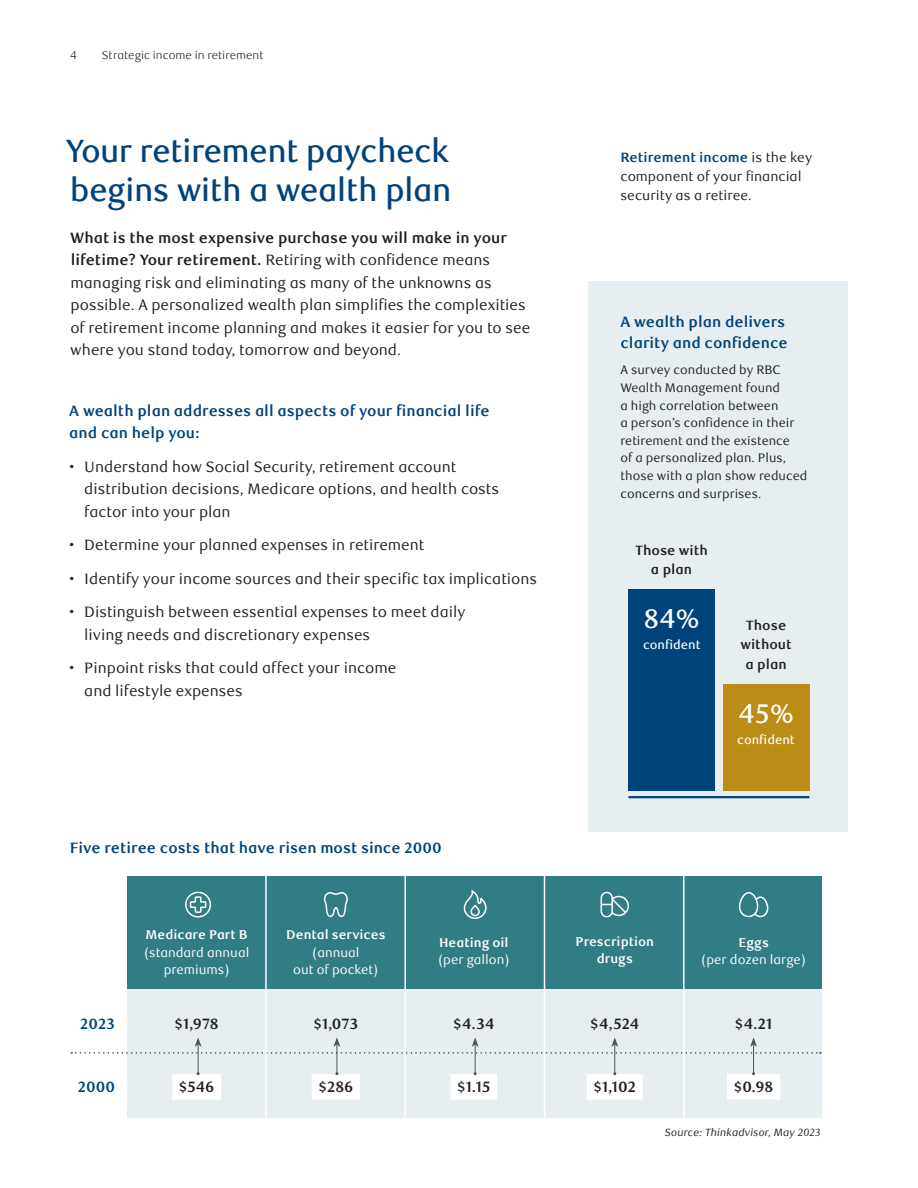
<style>
.page{position:relative;width:918px;height:1188px;background:#fff}
.page>*{position:absolute;margin:0;border:0;box-sizing:border-box;transform-origin:0 0}
.H1_RBC_LND_Headline{font:500 32.25px/39px "RBC Display";color:#00427a}
.RBC_large_number_18_15{font:500 27px "RBC Text";color:#fff}
.RBC_Text_reg_10pt_bullets{font:15px/22.5px "RBC Text";color:#231f20}
.RBC_LND_Intro_paragraph{font:15px/22.5px "RBC Text";color:#231f20}
.RBC_Text_bold_10pt_blue_subhead{font:700 15px/22.5px "RBC Text";color:#00427a}
.RBC_LND_10pt_subhead_for_charts{font:700 15px "RBC Text";color:#00427a}
.RBC_LND_lg_subhead_for_sidebar_2{font:700 15px/21px "RBC Text";color:#00427a}
.Chart_label_10pt_black_bold{font:700 15px "RBC Text";color:#231f20}
.Chart_label_with_white_box{font:700 15px "RBC Text";color:#231f20}
.Chart_label_10pt_blue{font:700 15px "RBC Text";color:#00427a}
.RBC_LND_small_page_note{font:13.5px/19.2px "RBC Text";color:#231f20}
.Illustration_hed_centered_9_13{font:700 13.5px/19.5px "RBC Text";color:#231f20;text-align:center}
.RBC_text_chart_centered_8_25_11_75{font:12.75px/17.7px "RBC Text";color:#fff;text-align:center}
.RBC_text_chart_centered_8_25_11_75-2{font:700 12.75px/16.5px "RBC Text";color:#fff;text-align:center}
.LND_RBC_body_8_25{font:12.3px/17.7px "RBC Text";color:#231f20}
.RBC_small_text_under_large_number{font:500 12.3px "RBC Text";color:#fff}
.t1{font:300 11.25px "RBC Text";color:#231f20}
.Source_style{font:italic 10.5px "RBC Text";color:#231f20}
.s1{font-weight:700}
.s2{font-weight:700;color:#00427a}
</style>
<div class="page">
<div style="left:589px;top:281px;width:259px;height:550px;background:#e7eef1"></div>
<div style="left:127px;top:988px;width:695px;height:130px;background:#e7eef1"></div>
<div style="left:127px;top:876px;width:695px;height:113px;background:#307d84"></div>
<div style="left:172px;top:1074px;width:49px;height:26px;background:#fff"></div>
<div style="left:312px;top:1074px;width:48px;height:26px;background:#fff"></div>
<div style="left:451px;top:1074px;width:46px;height:26px;background:#fff"></div>
<div style="left:587px;top:1074px;width:56px;height:26px;background:#fff"></div>
<div style="left:727px;top:1074px;width:53px;height:26px;background:#fff"></div>
<hr style="left:265px;top:873px;width:2px;height:248px;background:#fff">
<hr style="left:404px;top:873px;width:2px;height:248px;background:#fff">
<hr style="left:544px;top:873px;width:1px;height:248px;background:#fff">
<hr style="left:683px;top:873px;width:2px;height:248px;background:#fff">
<hr style="left:198px;top:1044px;width:1px;height:30px;background:#4f545c">
<hr style="left:337px;top:1044px;width:1px;height:30px;background:#4f545c">
<hr style="left:475px;top:1044px;width:1px;height:30px;background:#4f545c">
<hr style="left:614px;top:1044px;width:1px;height:30px;background:#4f545c">
<hr style="left:753px;top:1044px;width:1px;height:30px;background:#4f545c">
<div style="left:628px;top:589px;width:87px;height:202px;background:#00427a"></div>
<div style="left:723px;top:684px;width:86px;height:107px;background:#bc8d16"></div>
<hr style="left:628px;top:796px;width:181px;height:2px;background:#00427a">
<svg style="left:71px;top:889px;width:750px;height:165px"></svg>
<p class="t1" style="left:70px;top:48px;width:8px">4</p>
<p class="t1" style="left:102px;top:48px;width:163px">Strategic income in retirement</p>
<h1 class="H1_RBC_LND_Headline" style="left:66px;top:132px;width:386px">Your retirement paycheck begins with a wealth plan</h1>
<p class="RBC_LND_Intro_paragraph" style="left:70px;top:227px;width:462px"><span class="s1">What is the most expensive purchase you will make in your lifetime? Your retirement.</span> Retiring with confidence means managing risk and eliminating as many of the unknowns as possible. A personalized wealth plan simplifies the complexities of retirement income planning and makes it easier for you to see where you stand today, tomorrow and beyond.</p>
<h2 class="RBC_Text_bold_10pt_blue_subhead" style="left:69px;top:400px;width:422px">A wealth plan addresses all aspects of your financial life and can help you:</h2>
<p class="RBC_Text_reg_10pt_bullets" style="left:84px;top:456px;width:416px;text-indent:-15px">• Understand how Social Security, retirement account distribution decisions, Medicare options, and health costs factor into your plan</p>
<p class="RBC_Text_reg_10pt_bullets" style="left:69px;top:534px;width:357px">• Determine your planned expenses in retirement</p>
<p class="RBC_Text_reg_10pt_bullets" style="left:69px;top:568px;width:469px">• Identify your income sources and their specific tax implications</p>
<p class="RBC_Text_reg_10pt_bullets" style="left:84px;top:601px;width:383px;text-indent:-15px">• Distinguish between essential expenses to meet daily living needs and discretionary expenses</p>
<p class="RBC_Text_reg_10pt_bullets" style="left:84px;top:657px;width:314px;text-indent:-15px">• Pinpoint risks that could affect your income and lifestyle expenses</p>
<h2 class="RBC_LND_10pt_subhead_for_charts" style="left:70px;top:839px;width:373px">Five retiree costs that have risen most since 2000</h2>
<p class="RBC_LND_small_page_note" style="left:620px;top:148px;width:193px"><span class="s2">Retirement income</span> is the key component of your financial security as a retiree.</p>
<h2 class="RBC_LND_lg_subhead_for_sidebar_2" style="left:620px;top:312px;width:169px">A wealth plan delivers clarity and confidence</h2>
<p class="LND_RBC_body_8_25" style="left:620px;top:362px;width:188px">A survey conducted by RBC<br>Wealth Management found<br>a high correlation between<br>a person’s confidence in their retirement and the existence<br>of a personalized plan. Plus, those with a plan show reduced concerns and surprises.</p>
<p class="Illustration_hed_centered_9_13" style="left:635px;top:541px;width:75px">Those with a plan</p>
<p class="RBC_large_number_18_15" style="left:644px;top:602px;width:58px">84%</p>
<p class="RBC_small_text_under_large_number" style="left:643px;top:637px;width:59px">confident</p>
<p class="Illustration_hed_centered_9_13" style="left:740px;top:616px;width:53px">Those without a plan</p>
<p class="RBC_large_number_18_15" style="left:738px;top:698px;width:57px">45%</p>
<p class="RBC_small_text_under_large_number" style="left:737px;top:733px;width:59px">confident</p>
<h3 class="Chart_label_10pt_blue" style="left:80px;top:1015px;width:36px">2023</h3>
<h3 class="Chart_label_10pt_blue" style="left:78px;top:1078px;width:39px">2000</h3>
<h3 class="RBC_text_chart_centered_8_25_11_75" style="left:144px;top:926px;width:107px"><span class="s1">Medicare Part B </span>(standard annual premiums)</h3>
<h3 class="RBC_text_chart_centered_8_25_11_75" style="left:286px;top:926px;width:101px"><span class="s1">Dental services </span>(annual<br>out of pocket)</h3>
<h3 class="RBC_text_chart_centered_8_25_11_75" style="left:438px;top:934px;width:73px;text-align:left"><span class="s1">Heating oil </span>(per gallon)</h3>
<h3 class="RBC_text_chart_centered_8_25_11_75-2" style="left:576px;top:934px;width:80px">Prescription drugs</h3>
<h3 class="RBC_text_chart_centered_8_25_11_75" style="left:701px;top:934px;width:106px"><span class="s1">Eggs<br></span>(per dozen large)</h3>
<p class="Chart_label_10pt_black_bold" style="left:175px;top:1015px;width:46px">$1,978</p>
<p class="Chart_label_10pt_black_bold" style="left:313px;top:1015px;width:46px">$1,073</p>
<p class="Chart_label_10pt_black_bold" style="left:453px;top:1015px;width:43px">$4.34</p>
<p class="Chart_label_10pt_black_bold" style="left:590px;top:1015px;width:50px">$4,524</p>
<p class="Chart_label_10pt_black_bold" style="left:735px;top:1015px;width:39px">$4.21</p>
<p class="Chart_label_with_white_box" style="left:179px;top:1078px;width:37px">$546</p>
<p class="Chart_label_with_white_box" style="left:318px;top:1078px;width:36px">$286</p>
<p class="Chart_label_with_white_box" style="left:457px;top:1078px;width:35px">$1.15</p>
<p class="Chart_label_with_white_box" style="left:593px;top:1078px;width:44px">$1,102</p>
<p class="Chart_label_with_white_box" style="left:734px;top:1078px;width:41px">$0.98</p>
<p class="Source_style" style="left:665px;top:1126px;width:157px">Source: Thinkadvisor, May 2023</p>
</div>
